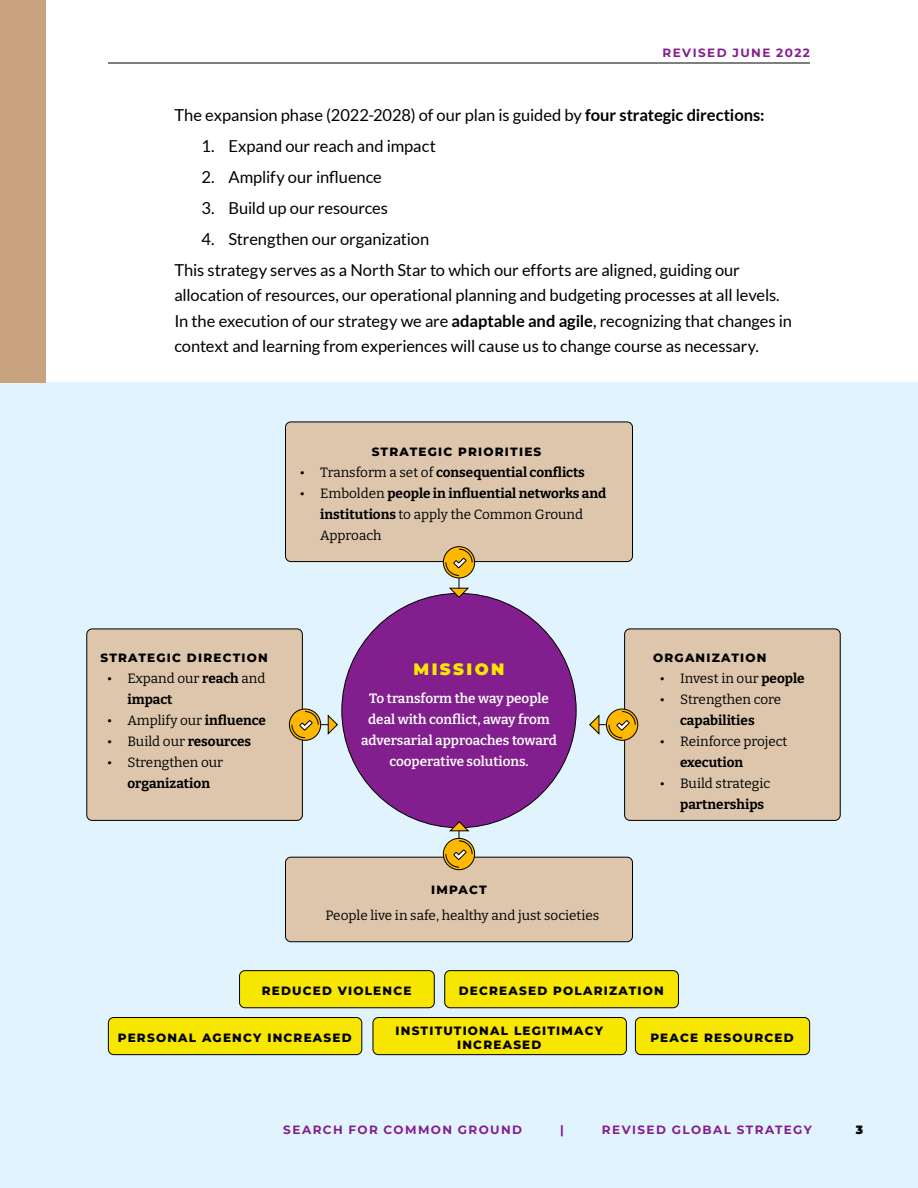
<style>
.page{position:relative;width:918px;height:1188px;background:#fff}
.page>*{position:absolute;margin:0;border:0;box-sizing:border-box;transform-origin:0 0}
.t1{font:16.5px/25.5px "Lato";letter-spacing:-.005em;color:#000}
.t2{font:900 16.5px "Montserrat";letter-spacing:.15em;color:#f7e600}
.t3{font:13.5px/21px "Bitter";color:#000}
.t4{font:700 13.5px/21px "Bitter";color:#000}
.t5{font:600 13.5px/21px "Bitter";color:#fff;text-align:center}
.t6{font:800 12px/14.4px "Montserrat";letter-spacing:.1em;color:#000;text-align:center}
.t7{font:700 12px "Montserrat";letter-spacing:.12em;color:#831e8f}
.t8{font:900 12px "Montserrat";color:#000}
.s1{font-weight:700}
.s2{font-weight:400}
</style>
<div class="page">
<div style="left:0;top:382px;width:918px;height:806px;background:#e1f4fd"></div>
<hr style="left:108px;top:63px;width:702px;height:1px;background:#000">
<div style="left:285px;top:857px;width:348px;height:85px;background:#ddc6ab;border-radius:5px"></div>
<div style="left:285px;top:857px;width:348px;height:85px;border:1px solid #000;border-radius:5px"></div>
<div style="left:285px;top:422px;width:348px;height:140px;background:#ddc6ab;border-radius:5px"></div>
<div style="left:285px;top:422px;width:348px;height:140px;border:1px solid #000;border-radius:5px"></div>
<div style="left:625px;top:629px;width:215px;height:191px;background:#ddc6ab;border-radius:5px"></div>
<div style="left:624px;top:629px;width:217px;height:192px;border:1px solid #000;border-radius:5px"></div>
<div style="left:87px;top:629px;width:215px;height:191px;background:#ddc6ab;border-radius:5px"></div>
<div style="left:86px;top:629px;width:217px;height:192px;border:1px solid #000;border-radius:5px"></div>
<div style="left:342px;top:593px;width:234px;height:235px;background:#831e8f;border-radius:50%"></div>
<div style="left:445px;top:971px;width:233px;height:37px;background:#f7e600;border-radius:5px"></div>
<div style="left:444px;top:970px;width:235px;height:38px;border:1px solid #000;border-radius:5px"></div>
<div style="left:240px;top:971px;width:194px;height:37px;background:#f7e600;border-radius:5px"></div>
<div style="left:239px;top:970px;width:196px;height:38px;border:1px solid #000;border-radius:5px"></div>
<div style="left:373px;top:1018px;width:253px;height:37px;background:#f7e600;border-radius:5px"></div>
<div style="left:373px;top:1017px;width:254px;height:38px;border:1px solid #000;border-radius:5px"></div>
<div style="left:108px;top:1018px;width:254px;height:37px;background:#f7e600;border-radius:5px"></div>
<div style="left:108px;top:1017px;width:254px;height:38px;border:1px solid #000;border-radius:5px"></div>
<div style="left:635px;top:1018px;width:175px;height:37px;background:#f7e600;border-radius:5px"></div>
<div style="left:635px;top:1017px;width:175px;height:38px;border:1px solid #000;border-radius:5px"></div>
<svg style="left:443px;top:546px;width:32px;height:52px"></svg>
<svg style="left:289px;top:708px;width:49px;height:33px"></svg>
<svg style="left:443px;top:821px;width:32px;height:49px"></svg>
<svg style="left:589px;top:708px;width:50px;height:33px"></svg>
<div style="left:0;top:0;width:45px;height:382px;background:#c9a37f"></div>
<p class="t7" style="left:662px;top:44px;width:149px">REVISED JUNE 2022</p>
<p class="t1" style="left:174px;top:102px;width:592px">The expansion phase (2022-2028) of our plan is guided by <span class="s1">four strategic directions:</span></p>
<p class="t1" style="left:201px;top:133px;width:236px">1. Expand our reach and impact</p>
<p class="t1" style="left:201px;top:164px;width:182px">2. Amplify our influence</p>
<p class="t1" style="left:201px;top:195px;width:188px">3. Build up our resources</p>
<p class="t1" style="left:174px;top:223px;width:567px;line-height:30.9px;text-indent:27px">4. Strengthen our organization<br>This strategy serves as a North Star to which our efforts are aligned, guiding our</p>
<p class="t1" style="left:174px;top:282px;width:619px">allocation of resources, our operational planning and budgeting processes at all levels.<br>In the execution of our strategy we are <span class="s1">adaptable and agile</span>, recognizing that changes in context and learning from experiences will cause us to change course as necessary.</p>
<p class="t6" style="left:372px;top:444px;width:171px">STRATEGIC PRIORITIES</p>
<p class="t4" style="left:300px;top:461px;width:287px"><span class="s2">• Transform a set of</span> consequential conflicts</p>
<p class="t4" style="left:320px;top:482px;width:288px;text-indent:-20px"><span class="s2">• Embolden</span> people in influential networks and institutions <span class="s2">to apply the Common Ground<br>Approach</span></p>
<p class="t6" style="left:100px;top:650px;width:169px">STRATEGIC DIRECTION</p>
<p class="t3" style="left:128px;top:667px;width:139px;text-indent:-20px">• Expand our <span class="s1">reach</span> and <span class="s1">impact</span></p>
<p class="t3" style="left:107px;top:709px;width:160px">• Amplify our <span class="s1">influence</span></p>
<p class="t3" style="left:107px;top:730px;width:145px">• Build our <span class="s1">resources</span></p>
<p class="t3" style="left:107px;top:751px;width:117px">• Strengthen our</p>
<p class="t4" style="left:128px;top:772px;width:84px">organization</p>
<p class="t2" style="left:413px;top:658px;width:93px">MISSION</p>
<p class="t5" style="left:361px;top:687px;width:197px">To transform the way people deal with conflict, away from adversarial approaches toward cooperative solutions.</p>
<p class="t6" style="left:431px;top:882px;width:57px">IMPACT</p>
<p class="t3" style="left:325px;top:904px;width:275px">People live in safe, healthy and just societies</p>
<p class="t6" style="left:653px;top:650px;width:115px">ORGANIZATION</p>
<p class="t3" style="left:660px;top:667px;width:146px">• Invest in our <span class="s1">people</span></p>
<p class="t3" style="left:660px;top:688px;width:123px">• Strengthen core</p>
<p class="t4" style="left:680px;top:709px;width:76px">capabilities</p>
<p class="t3" style="left:660px;top:730px;width:129px">• Reinforce project</p>
<p class="t4" style="left:680px;top:751px;width:65px">execution</p>
<p class="t3" style="left:660px;top:772px;width:112px">• Build strategic</p>
<p class="t4" style="left:680px;top:793px;width:86px">partnerships</p>
<p class="t6" style="left:262px;top:983px;width:151px">REDUCED VIOLENCE</p>
<p class="t6" style="left:459px;top:983px;width:207px">DECREASED POLARIZATION</p>
<p class="t6" style="left:396px;top:1023px;width:209px">INSTITUTIONAL LEGITIMACY<br>INCREASED</p>
<p class="t6" style="left:118px;top:1030px;width:235px">PERSONAL AGENCY INCREASED</p>
<p class="t6" style="left:650px;top:1030px;width:145px">PEACE RESOURCED</p>
<p class="t7" style="left:283px;top:1121px;width:240px">SEARCH FOR COMMON GROUND</p>
<p class="t7" style="left:560px;top:1121px;width:5px">|</p>
<p class="t7" style="left:602px;top:1121px;width:211px">REVISED GLOBAL STRATEGY</p>
<p class="t8" style="left:856px;top:1121px;width:9px">3</p>
</div>
